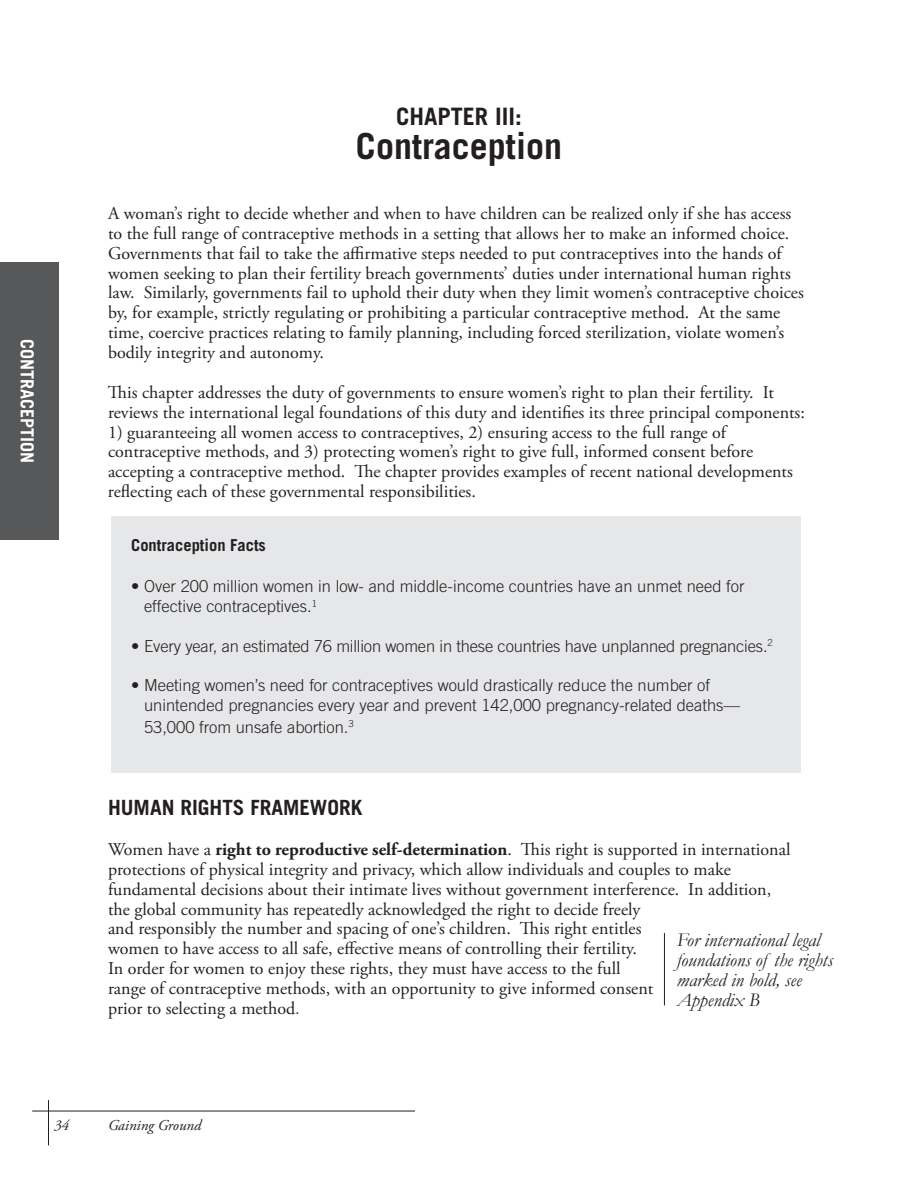
<style>
.page{position:relative;width:918px;height:1188px;background:#fff}
.page>*{position:absolute;margin:0;border:0;box-sizing:border-box;transform-origin:0 0}
.t1{font:700 36px "Trade Gothic";color:#231f20}
.t2{font:700 24px "Trade Gothic";color:#231f20}
.t3{font:700 21px "Trade Gothic";color:#231f20}
.t4{font:italic 19.5px/19.8px "Garamond";color:#231f20}
.t5{font:18px/19.8px "Adobe Garamond Pro";color:#231f20}
.t6{font:700 18px "Trade Gothic";color:#fff}
.t7{font:300 16.5px/19.8px "Trade Gothic";color:#231f20}
.t8{font:700 16.5px "Trade Gothic";color:#231f20}
.t9{font:italic 15px "Adobe Garamond Pro";color:#231f20}
.s1{font-weight:700}
.s2{font-family:"Garamond"}
</style>
<div class="page">
<hr style="left:32px;top:1111px;width:383px;height:1px;background:#231f20">
<hr style="left:48px;top:1100px;width:1px;height:45px;background:#231f20">
<div style="left:111px;top:516px;width:690px;height:256px;background:#e6e7e9"></div>
<hr style="left:664px;top:933px;width:1px;height:72px;background:#231f20">
<div style="left:0;top:263px;width:58px;height:277px;background:#57585a"></div>
<p class="t6" style="left:38px;top:339px;width:126px;rotate:90deg">CONTRACEPTION</p>
<h2 class="t2" style="left:396px;top:102px;width:127px">CHAPTER III:</h2>
<h1 class="t1" style="left:356px;top:124px;width:208px">Contraception</h1>
<p class="t5" style="left:108px;top:204px;width:697px">A woman’s right to decide whether and when to have children can be realized only if she has access to the full range of contraceptive methods in a setting that allows her to make an informed choice.<br>Governments that fail to take the affirmative steps needed to put contraceptives into the hands of women seeking to plan their fertility breach governments’ duties under international human rights law. Similarly, governments fail to uphold their duty when they limit women’s contraceptive choices by, for example, strictly regulating or prohibiting a particular contraceptive method. At the same time, coercive practices relating to family planning, including forced sterilization, violate women’s bodily integrity and autonomy.</p>
<p class="t5" style="left:108px;top:383px;width:698px">This chapter addresses the duty of governments to ensure women’s right to plan their fertility. It reviews the international legal foundations of this duty and identifies its three principal components:</p>
<p class="t5" style="left:108px;top:423px;width:686px">1) guaranteeing all women access to contraceptives, 2) ensuring access to the full range of contraceptive methods, and 3) protecting women’s right to give full, informed consent before accepting a contraceptive method. The chapter provides examples of recent national developments reflecting each of these governmental responsibilities.</p>
<p class="t8" style="left:131px;top:535px;width:136px">Contraception Facts</p>
<p class="t7" style="left:144px;top:576px;width:602px;text-indent:-13px">• Over 200 million women in low- and middle-income countries have an unmet need for effective contraceptives.<sup>1</sup></p>
<p class="t7" style="left:131px;top:636px;width:643px">• Every year, an estimated 76 million women in these countries have unplanned pregnancies.<sup>2</sup></p>
<p class="t7" style="left:144px;top:675px;width:597px;text-indent:-13px">• Meeting women’s need for contraceptives would drastically reduce the number of unintended pregnancies every year and prevent 142,000 pregnancy-related deaths—</p>
<p class="t7" style="left:144px;top:717px;width:211px">53,000 from unsafe abortion.<sup>3</sup></p>
<p class="t3" style="left:108px;top:795px;width:256px">HUMAN RIGHTS FRAMEWORK</p>
<p class="t5" style="left:108px;top:840px;width:684px">Women have a <span class="s1">right to reproductive self-determination</span>. This right is supported in international protections of physical integrity and privacy, which allow individuals and couples to make fundamental decisions about their intimate lives without government interference. In addition, the global community has repeatedly acknowledged the right to decide freely<br>and responsibly the number and spacing of one’s children. This right entitles<br>women to have access to all safe, effective means of controlling their fertility.<br>In order for women to enjoy these rights, they must have access to the full<br>range of contraceptive methods, with an opportunity to give informed consent<br>prior to selecting a method<span class="s2">.</span></p>
<p class="t4" style="left:677px;top:930px;width:158px">For international legal foundations of the rights marked in bold, see<br>Appendix B</p>
<p class="t9" style="left:54px;top:1116px;width:16px">34</p>
<p class="t9" style="left:108px;top:1116px;width:95px">Gaining Ground</p>
</div>
